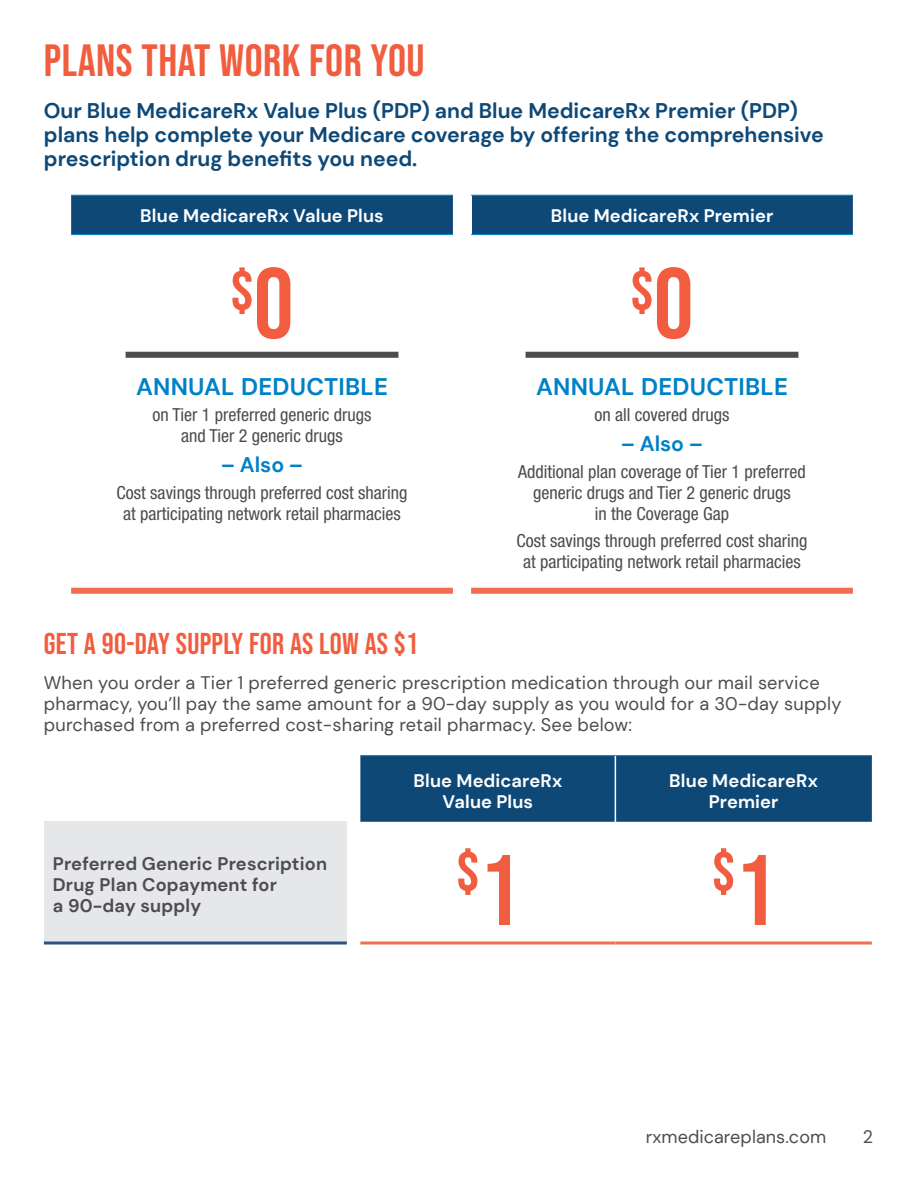
<style>
.page{position:relative;width:918px;height:1188px;background:#fff}
.page>*{position:absolute;margin:0;border:0;box-sizing:border-box;transform-origin:0 0}
._000_Page_Head{font:58.35px "Bebas Neue";color:#f15d3e}
._000_Page_Head-2{font:45px "Bebas Neue";letter-spacing:.01em;color:#f15d3e}
._000_Page_Sub_Head{font:30px "Bebas Neue";letter-spacing:.01em;color:#f15d3e}
.TLB_Icon_Head{font:700 24px "DM Sans";letter-spacing:.01em;color:#0081c6}
._000_Intro_14_16{font:700 21.15px/24.3px "DM Sans";color:#0d4877}
.t1{font:700 21.15px "DM Sans";color:#0081c6}
._001_Body{font:18.15px/21.1px "DM Sans";letter-spacing:.01em;color:#4d4d4f}
.TBL_HD_12_14_100W{font:700 18.15px/21.1px "DM Sans";letter-spacing:.01em;color:#fff;text-align:center}
._002_Body_BD_85K{font:700 18.15px/21.1px "DM Sans";letter-spacing:.01em;color:#4d4d4f}
.TLB_Body{font:condensed 18px/21px "Helvetica Neue LT Std";color:#4d4d4f;text-align:center}
.Footer_LR{font:18px "DM Sans";letter-spacing:.005em;color:#4d4d4f}
.Folio_R{font:18px "DM Sans";color:#4d4d4f}
.s1{font-size:100.05px}
</style>
<div class="page">
<div style="left:71px;top:196px;width:782px;height:38px;background:#0d4877"></div>
<div style="left:453px;top:195px;width:18px;height:40px;background:#fff"></div>
<svg style="left:71px;top:235px;width:782px;height:353px"></svg>
<div style="left:71px;top:588px;width:382px;height:6px;background:#f36e4e"></div>
<div style="left:471px;top:588px;width:382px;height:6px;background:#f36e4e"></div>
<hr style="left:71px;top:195px;width:382px;height:1px;background:#0081c6">
<hr style="left:71px;top:234px;width:382px;height:1px;background:#0081c6">
<hr style="left:471px;top:195px;width:382px;height:1px;background:#0081c6">
<hr style="left:471px;top:234px;width:382px;height:1px;background:#0081c6">
<div style="left:126px;top:352px;width:272px;height:6px;background:#4d4d4f"></div>
<div style="left:526px;top:352px;width:272px;height:6px;background:#4d4d4f"></div>
<svg style="left:44px;top:821px;width:303px;height:1px"></svg>
<div style="left:360px;top:756px;width:512px;height:66px;background:#0d4877"></div>
<div style="left:44px;top:822px;width:303px;height:121px;background:#e6e7e8"></div>
<svg style="left:360px;top:941px;width:512px;height:1px"></svg>
<hr style="left:360px;top:755px;width:255px;height:1px;background:#0081c6">
<hr style="left:615px;top:755px;width:257px;height:1px;background:#0081c6">
<hr style="left:360px;top:942px;width:255px;height:3px;background:#f36e4e">
<hr style="left:615px;top:942px;width:257px;height:3px;background:#f36e4e">
<hr style="left:44px;top:942px;width:303px;height:3px;background:#2d5380">
<hr style="left:615px;top:756px;width:1px;height:66px;background:#fff">
<p class="_000_Page_Head-2" style="left:44px;top:35px;width:382px">PLANS THAT WORK FOR YOU</p>
<p class="_000_Intro_14_16" style="left:44px;top:98px;width:781px">Our Blue MedicareRx Value Plus (PDP) and Blue MedicareRx Premier (PDP) plans help complete your Medicare coverage by offering the comprehensive prescription drug benefits you need.</p>
<p class="TBL_HD_12_14_100W" style="left:140px;top:205px;width:245px">Blue MedicareRx Value Plus</p>
<p class="TBL_HD_12_14_100W" style="left:551px;top:205px;width:224px">Blue MedicareRx Premier</p>
<p class="_000_Page_Head" style="left:230px;top:258px;width:65px">$<span class="s1">0</span></p>
<p class="TLB_Icon_Head" style="left:136px;top:372px;width:253px">ANNUAL DEDUCTIBLE</p>
<p class="TLB_Body" style="left:152px;top:404px;width:221px">on Tier 1 preferred generic drugs and Tier 2 generic drugs</p>
<p class="t1" style="left:221px;top:452px;width:83px">– Also –</p>
<p class="TLB_Body" style="left:117px;top:482px;width:292px">Cost savings through preferred cost sharing at participating network retail pharmacies</p>
<p class="_000_Page_Head" style="left:630px;top:258px;width:65px">$<span class="s1">0</span></p>
<p class="TLB_Icon_Head" style="left:536px;top:372px;width:253px">ANNUAL DEDUCTIBLE</p>
<p class="TLB_Body" style="left:595px;top:404px;width:136px">on all covered drugs</p>
<p class="t1" style="left:621px;top:431px;width:83px">– Also –</p>
<p class="TLB_Body" style="left:518px;top:461px;width:289px">Additional plan coverage of Tier 1 preferred generic drugs and Tier 2 generic drugs<br>in the Coverage Gap</p>
<p class="TLB_Body" style="left:517px;top:530px;width:292px">Cost savings through preferred cost sharing at participating network retail pharmacies</p>
<p class="_000_Page_Sub_Head" style="left:44px;top:627px;width:376px">GET A 90-DAY SUPPLY FOR AS LOW AS $1</p>
<p class="_001_Body" style="left:44px;top:672px;width:799px">When you order a Tier 1 preferred generic prescription medication through our mail service pharmacy, you’ll pay the same amount for a 90-day supply as you would for a 30-day supply purchased from a preferred cost-sharing retail pharmacy. See below:</p>
<p class="TBL_HD_12_14_100W" style="left:414px;top:770px;width:150px">Blue MedicareRx<br>Value Plus</p>
<p class="TBL_HD_12_14_100W" style="left:669px;top:770px;width:150px">Blue MedicareRx<br>Premier</p>
<p class="_002_Body_BD_85K" style="left:53px;top:853px;width:276px">Preferred Generic Prescription<br>Drug Plan Copayment for<br>a 90-day supply</p>
<p class="_000_Page_Head" style="left:456px;top:838px;width:65px">$<span class="s1">1</span></p>
<p class="_000_Page_Head" style="left:712px;top:838px;width:65px">$<span class="s1">1</span></p>
<p class="Footer_LR" style="left:646px;top:1126px;width:182px">rxmedicareplans.com</p>
<p class="Folio_R" style="left:863px;top:1126px;width:12px">2</p>
</div>
